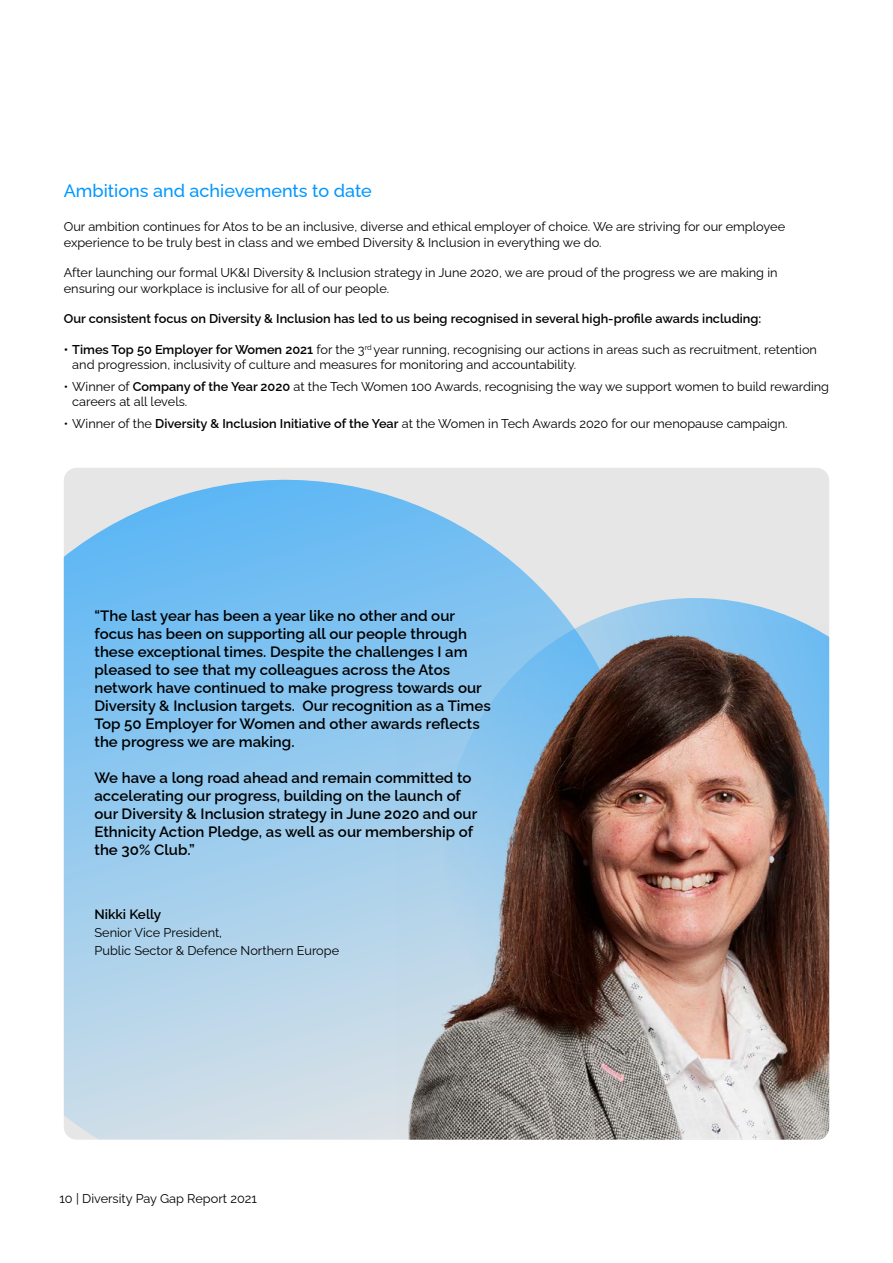
<style>
.page{position:relative;width:893px;height:1263px;background:#fff}
.page>*{position:absolute;margin:0;border:0;box-sizing:border-box;transform-origin:0 0}
.t1{font:500 18px "Raleway";color:#0097ff}
.t2{font:600 15px/18px "Raleway";color:#000}
.t3{font:600 13.5px "Raleway";color:#000}
.t4{font:12.75px/15.3px "Raleway";color:#000}
.t5{font:600 12.75px "Raleway";color:#000}
.s1{font-weight:600}
</style>
<div class="page">
<div style="left:64px;top:468px;width:765px;height:672px;background:#e6e6e6;border-radius:13px"></div>
<svg style="left:681px;top:598px;width:123px;height:25px"></svg>
<svg style="left:64px;top:468px;width:617px;height:672px"></svg>
<img style="left:396px;top:623px;width:433px;height:517px">
<h1 class="t1" style="left:64px;top:176px;width:310px">Ambitions and achievements to date</h1>
<p class="t4" style="left:64px;top:218px;width:723px">Our ambition continues for Atos to be an inclusive, diverse and ethical employer of choice. We are striving for our employee experience to be truly best in class and we embed Diversity &amp; Inclusion in everything we do.</p>
<p class="t4" style="left:64px;top:264px;width:715px">After launching our formal UK&amp;I Diversity &amp; Inclusion strategy in June 2020, we are proud of the progress we are making in ensuring our workplace is inclusive for all of our people.</p>
<p class="t5" style="left:64px;top:309px;width:699px">Our consistent focus on Diversity &amp; Inclusion has led to us being recognised in several high-profile awards including:</p>
<p class="t4" style="left:72px;top:340px;width:746px;text-indent:-9px"><span class="s1">• Times Top 50 Employer for Women 2021</span> for the 3<sup>rd</sup> year running, recognising our actions in areas such as recruitment, retention and progression, inclusivity of culture and measures for monitoring and accountability.</p>
<p class="t4" style="left:72px;top:377px;width:758px;text-indent:-9px">• Winner of <span class="s1">Company of the Year 2020</span> at the Tech Women 100 Awards, recognising the way we support women to build rewarding careers at all levels.</p>
<p class="t4" style="left:64px;top:414px;width:725px">• Winner of the <span class="s1">Diversity &amp; Inclusion Initiative of the Year</span> at the Women in Tech Awards 2020 for our menopause campaign.</p>
<p class="t2" style="left:94px;top:605px;width:398px">“The last year has been a year like no other and our focus has been on supporting all our people through these exceptional times. Despite the challenges I am pleased to see that my colleagues across the Atos network have continued to make progress towards our Diversity &amp; Inclusion targets. Our recognition as a Times Top 50 Employer for Women and other awards reflects the progress we are making.</p>
<p class="t2" style="left:94px;top:767px;width:384px">We have a long road ahead and remain committed to accelerating our progress, building on the launch of our Diversity &amp; Inclusion strategy in June 2020 and our Ethnicity Action Pledge, as well as our membership of the 30% Club.”</p>
<p class="t3" style="left:94px;top:903px;width:68px">Nikki Kelly</p>
<p class="t4" style="left:94px;top:922px;width:246px;line-height:18px">Senior Vice President,<br>Public Sector &amp; Defence Northern Europe</p>
<p class="t4" style="left:60px;top:1190px;width:199px">10 | Diversity Pay Gap Report 2021</p>
</div>
